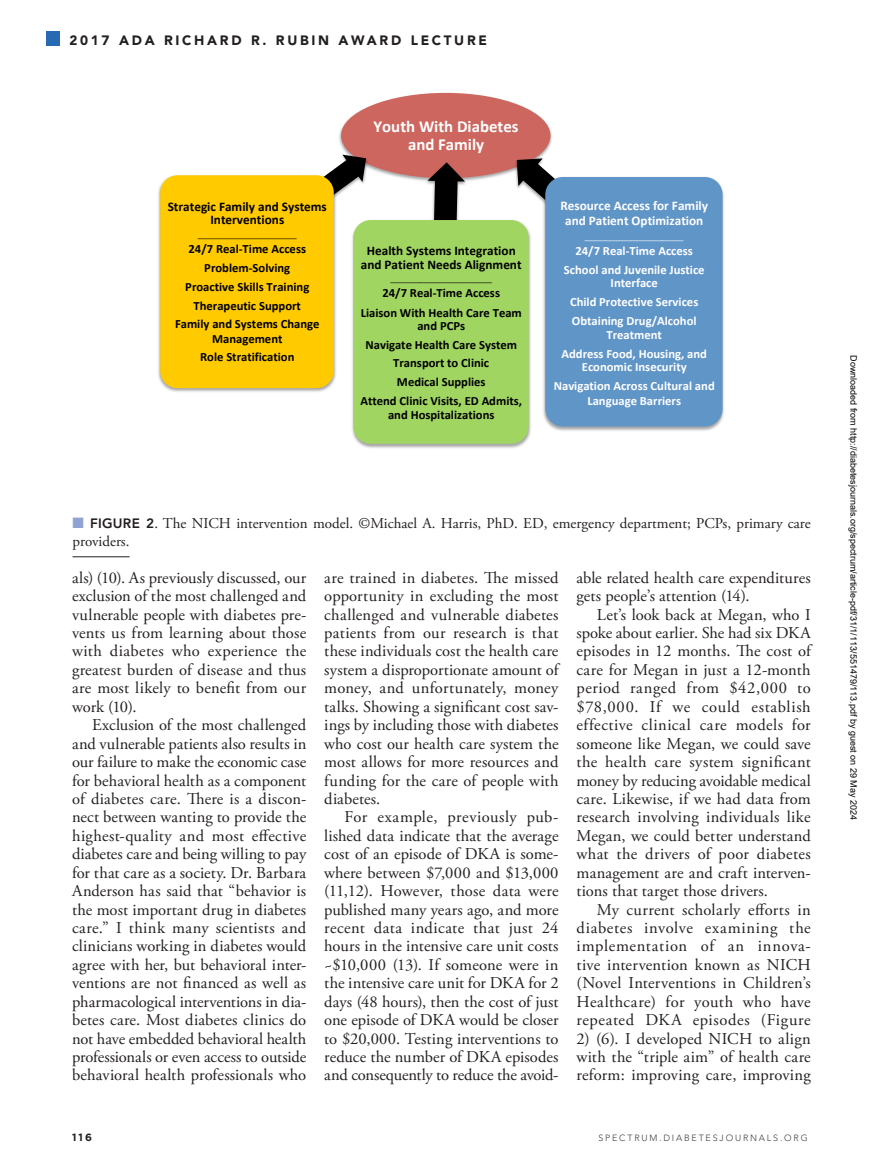
<style>
.page{position:relative;width:885px;height:1175px;background:#fff}
.page>*{position:absolute;margin:0;border:0;box-sizing:border-box;transform-origin:0 0}
.t1{font:700 16.8px/18px "Calibri";color:#fff;text-align:center}
.BODY_-_2nd_PARA{font:16.5px/18.5px "Adobe Garamond Pro";letter-spacing:.005em;color:#231f20;text-align:justify}
.t2{font:15px/18px "Adobe Garamond Pro";color:#231f20}
.t3{font:900 13.5px "Avenir LT Std";letter-spacing:.2em;color:#231f20}
.t4{font:700 13.2px/13.2px "Calibri";color:#000;text-align:center}
.t5{font:700 13.2px/15.6px "Calibri";color:#fff;text-align:center}
.t6{font:700 12.6px/19.2px "Calibri";color:#000;text-align:center}
.t7{font:700 12.6px/19.2px "Calibri";color:#fff;text-align:center}
.t8{font:700 10.5px "Gotham";color:#231f20}
.t9{font:9px "Arial";color:#000}
.t10{font:300 9px "Avenir LT Std";letter-spacing:.2em;color:#3e3e3f}
.t11{font:700 6px "Calibri";color:#000}
.t12{font:700 6px "Calibri";color:#fff}
.s1{color:#91a3d2}
.s2{font-family:"Avenir LT Std";font-weight:800;font-size:13.5px}
</style>
<div class="page">
<div style="left:47px;top:31px;width:13px;height:14px;background:#2869b3"></div>
<img style="left:339px;top:92px;width:213px;height:89px">
<div style="left:341px;top:93px;width:209px;height:85px;background:#cd665f;border-radius:50%"></div>
<img style="left:339px;top:152px;width:31px;height:29px">
<svg style="left:329px;top:155px;width:37px;height:40px"></svg>
<img style="left:158px;top:173px;width:180px;height:219px">
<div style="left:160px;top:175px;width:174px;height:213px;background:#ffca00;border-radius:17px"></div>
<img style="left:423px;top:177px;width:46px;height:7px">
<svg style="left:427px;top:162px;width:38px;height:56px"></svg>
<img style="left:353px;top:219px;width:176px;height:229px">
<div style="left:353px;top:220px;width:175px;height:224px;background:#a1d562;border-radius:18px"></div>
<img style="left:512px;top:156px;width:40px;height:139px">
<svg style="left:516px;top:158px;width:36px;height:131px"></svg>
<img style="left:540px;top:175px;width:184px;height:256px">
<div style="left:545px;top:177px;width:177px;height:249px;background:#6095c8;border-radius:18px"></div>
<hr style="left:72px;top:556px;width:57px;height:1px;background:#231f20">
<p class="t3" style="left:69px;top:32px;width:419px">2017 ADA RICHARD R. RUBIN AWARD LECTURE</p>
<p class="t4" style="left:168px;top:200px;width:161px">Strategic Family and Systems<br>Interventions</p>
<p class="t11" style="left:198px;top:232px;width:100px">_________________________________</p>
<p class="t6" style="left:185px;top:239px;width:125px">24/7 Real-Time Access<br>Problem-Solving<br>Proactive Skills Training<br>Therapeutic Support</p>
<p class="t6" style="left:175px;top:317px;width:146px;line-height:14.4px">Family and Systems Change<br>Management</p>
<p class="t6" style="left:200px;top:347px;width:96px">Role Stratification</p>
<p class="t1" style="left:373px;top:118px;width:146px">Youth With Diabetes and Family</p>
<p class="t4" style="left:361px;top:243px;width:162px;line-height:14.4px">Health Systems Integration and Patient Needs Alignment</p>
<p class="t11" style="left:390px;top:276px;width:103px">__________________________________</p>
<p class="t6" style="left:360px;top:283px;width:162px">24/7 Real-Time Access<br>Liaison With Health Care Team</p>
<p class="t6" style="left:365px;top:316px;width:153px">and PCPs<br>Navigate Health Care System</p>
<p class="t6" style="left:360px;top:353px;width:163px">Transport to Clinic<br>Medical Supplies<br>Attend Clinic Visits, ED Admits,</p>
<p class="t6" style="left:388px;top:405px;width:108px">and Hospitalizations</p>
<p class="t5" style="left:560px;top:197px;width:149px">Resource Access for Family and Patient Optimization</p>
<p class="t12" style="left:584px;top:234px;width:100px">_________________________________</p>
<p class="t7" style="left:563px;top:241px;width:142px">24/7 Real-Time Access<br>School and Juvenile Justice</p>
<p class="t7" style="left:570px;top:273px;width:130px">Interface<br>Child Protective Services<br>Obtaining Drug/Alcohol</p>
<p class="t7" style="left:561px;top:325px;width:147px">Treatment<br>Address Food, Housing, and</p>
<p class="t7" style="left:553px;top:357px;width:162px">Economic Insecurity<br>Navigation Across Cultural and</p>
<p class="t7" style="left:587px;top:391px;width:95px">Language Barriers</p>
<p class="t2" style="left:72px;top:515px;width:739px"><span class="s1">■</span> <span class="s2">FIGURE 2</span>. The NICH intervention model. ©Michael A. Harris, PhD. ED, emergency department; PCPs, primary care providers.</p>
<p class="BODY_-_2nd_PARA" style="left:72px;top:569px;width:236px">als) (10). As previously discussed, our exclusion of the most challenged and vulnerable people with diabetes pre&shy;vents us from learning about those with diabetes who experience the greatest burden of disease and thus are most likely to benefit from our work (10).</p>
<p class="BODY_-_2nd_PARA" style="left:72px;top:716px;width:236px;text-indent:20px">Exclusion of the most challenged and vulnerable patients also results in our failure to make the economic case for behavioral health as a component of diabetes care. There is a discon&shy;nect between wanting to provide the highest-quality and most effective diabetes care and being willing to pay for that care as a society. Dr. Barbara Anderson has said that “behavior is the most important drug in diabetes care.” I think many scientists and clinicians working in diabetes would agree with her, but behavioral inter&shy;ventions are not financed as well as pharmacological interventions in dia&shy;betes care. Most diabetes clinics do not have embedded behavioral health professionals or even access to outside behavioral health professionals who</p>
<p class="BODY_-_2nd_PARA" style="left:324px;top:569px;width:236px">are trained in diabetes. The missed opportunity in excluding the most challenged and vulnerable diabetes patients from our research is that these individuals cost the health care system a disproportionate amount of money, and unfortunately, money talks. Showing a significant cost sav&shy;ings by including those with diabetes who cost our health care system the most allows for more resources and funding for the care of people with diabetes.</p>
<p class="BODY_-_2nd_PARA" style="left:324px;top:808px;width:236px;text-indent:20px">For example, previously pub&shy;lished data indicate that the average cost of an episode of DKA is some&shy;where between $7,000 and $13,000 (11,12). However, those data were published many years ago, and more recent data indicate that just 24 hours in the intensive care unit costs ~$10,000 (13). If someone were in the intensive care unit for DKA for 2 days (48 hours), then the cost of just one episode of DKA would be closer to $20,000. Testing interventions to reduce the number of DKA episodes and consequently to reduce the avoid-</p>
<p class="BODY_-_2nd_PARA" style="left:576px;top:569px;width:236px">able related health care expenditures gets people’s attention (14).</p>
<p class="BODY_-_2nd_PARA" style="left:576px;top:605px;width:236px;text-indent:20px">Let’s look back at Megan, who I spoke about earlier. She had six DKA episodes in 12 months. The cost of care for Megan in just a 12-month period ranged from $42,000 to $78,000. If we could establish effective clinical care models for someone like Megan, we could save the health care system significant money by reducing avoidable medical care. Likewise, if we had data from research involving individuals like Megan, we could better understand what the drivers of poor diabetes management are and craft interven&shy;tions that target those drivers.</p>
<p class="BODY_-_2nd_PARA" style="left:576px;top:900px;width:236px;text-indent:20px">My current scholarly efforts in diabetes involve examining the implementation of an innova&shy;tive intervention known as NICH (Novel Interventions in Children’s Healthcare) for youth who have repeated DKA episodes (Figure</p>
<p class="BODY_-_2nd_PARA" style="left:576px;top:1029px;width:236px">2) (6). I developed NICH to align with the “triple aim” of health care reform: improving care, improving</p>
<p class="t8" style="left:72px;top:1130px;width:22px">116</p>
<p class="t10" style="left:598px;top:1132px;width:211px">SPECTRUM.DIABETESJOURNALS.ORG</p>
<p class="t9" style="left:856px;top:355px;width:465px;rotate:90deg">Downloaded from http://diabetesjournals.org/spectrum/article-pdf/31/1/113/551479/113.pdf by guest on 29 May 2024</p>
</div>
